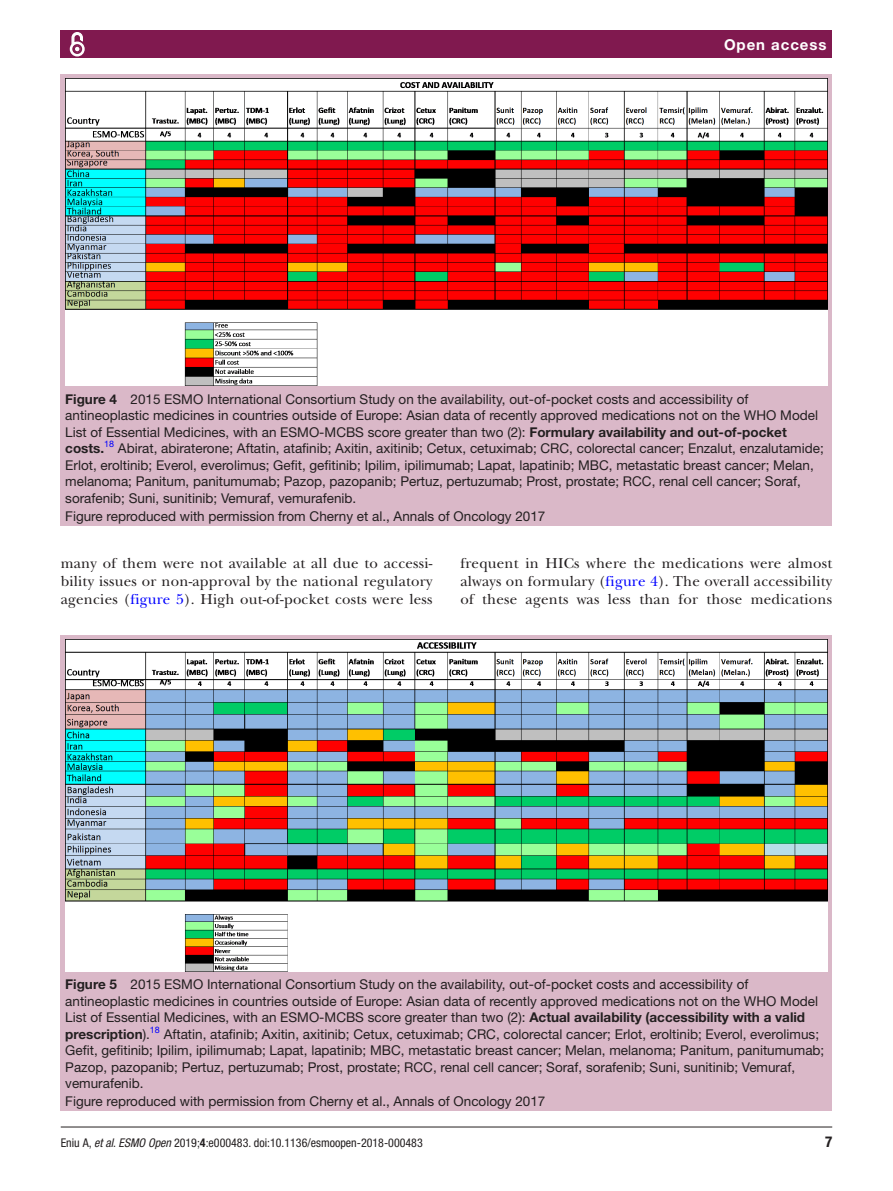
<style>
.page{position:relative;width:893px;height:1191px;background:#fff}
.page>*{position:absolute;margin:0;border:0;box-sizing:border-box;transform-origin:0 0}
.t1{font:15px/18px "New Baskerville";letter-spacing:.015em;color:#231f20;text-align:justify}
.t2{font:700 15px "Helvetica Neue LT Std";letter-spacing:.065em;color:#fff}
.t3{font:700 condensed 15px "Helvetica Neue LT Std";color:#231f20}
.t4{font:13.5px/16.5px "Helvetica Neue LT Std";color:#231f20}
.t5{font:condensed 12px "Helvetica Neue LT Std";color:#231f20}
.s1{font-weight:700}
.s2{color:#00f}
.s3{font-style:italic}
</style>
<div class="page">
<div style="left:61px;top:31px;width:771px;height:27px;background:#80194f"></div>
<svg style="left:69px;top:32px;width:16px;height:25px"></svg>
<div style="left:74px;top:45px;width:7px;height:8px;border:1px solid #80194f;border-radius:50%"></div>
<hr style="left:61px;top:1126px;width:771px;height:1px;background:#231f20">
<div style="left:61px;top:74px;width:771px;height:451px;background:#dab8c8"></div>
<img style="left:65px;top:79px;width:763px;height:307px">
<div style="left:61px;top:635px;width:771px;height:475px;background:#dab8c8"></div>
<img style="left:65px;top:640px;width:763px;height:331px">
<p class="t2" style="left:724px;top:35px;width:104px">Open access</p>
<p class="t4" style="left:65px;top:391px;width:760px"><span class="s1">Figure 4</span> 2015 ESMO International Consortium Study on the availability, out-of-pocket costs and accessibility of antineoplastic medicines in countries outside of Europe: Asian data of recently approved medications not on the WHO Model List of Essential Medicines, with an ESMO-MCBS score greater than two (2): <span class="s1">Formulary availability and out-of-pocket costs.</span><sup>18</sup> Abirat, abiraterone; Aftatin, atafinib; Axitin, axitinib; Cetux, cetuximab; CRC, colorectal cancer; Enzalut, enzalutamide; Erlot, eroltinib; Everol, everolimus; Gefit, gefitinib; Ipilim, ipilimumab; Lapat, lapatinib; MBC, metastatic breast cancer; Melan, melanoma; Panitum, panitumumab; Pazop, pazopanib; Pertuz, pertuzumab; Prost, prostate; RCC, renal cell cancer; Soraf, sorafenib; Suni, sunitinib; Vemuraf, vemurafenib.</p>
<p class="t4" style="left:65px;top:508px;width:482px">Figure reproduced with permission from Cherny et al., Annals of Oncology 2017</p>
<p class="t1" style="left:61px;top:554px;width:373px">many of them were not available at all due to accessi&shy;bility issues or non-approval by the national regulatory agencies (<span class="s2">figure 5</span>). High out-of-pocket costs were less</p>
<p class="t1" style="left:460px;top:554px;width:373px">frequent in HICs where the medications were almost always on formulary (<span class="s2">figure 4</span>). The overall accessibility of these agents was less than for those medications</p>
<p class="t4" style="left:65px;top:976px;width:761px"><span class="s1">Figure 5</span> 2015 ESMO International Consortium Study on the availability, out-of-pocket costs and accessibility of antineoplastic medicines in countries outside of Europe: Asian data of recently approved medications not on the WHO Model List of Essential Medicines, with an ESMO-MCBS score greater than two (2): <span class="s1">Actual availability (accessibility with a valid prescription</span>).<sup>18</sup> Aftatin, atafinib; Axitin, axitinib; Cetux, cetuximab; CRC, colorectal cancer; Erlot, eroltinib; Everol, everolimus; Gefit, gefitinib; Ipilim, ipilimumab; Lapat, lapatinib; MBC, metastatic breast cancer; Melan, melanoma; Panitum, panitumumab; Pazop, pazopanib; Pertuz, pertuzumab; Prost, prostate; RCC, renal cell cancer; Soraf, sorafenib; Suni, sunitinib; Vemuraf, vemurafenib.</p>
<p class="t4" style="left:65px;top:1093px;width:482px">Figure reproduced with permission from Cherny et al., Annals of Oncology 2017</p>
<p class="t5" style="left:61px;top:1135px;width:364px">Eniu A, <span class="s3">et al</span>. <span class="s3">ESMO Open</span> 2019;<span class="s1">4</span>:e000483. doi:10.1136/esmoopen-2018-000483</p>
<p class="t3" style="left:825px;top:1132px;width:9px">7</p>
</div>
